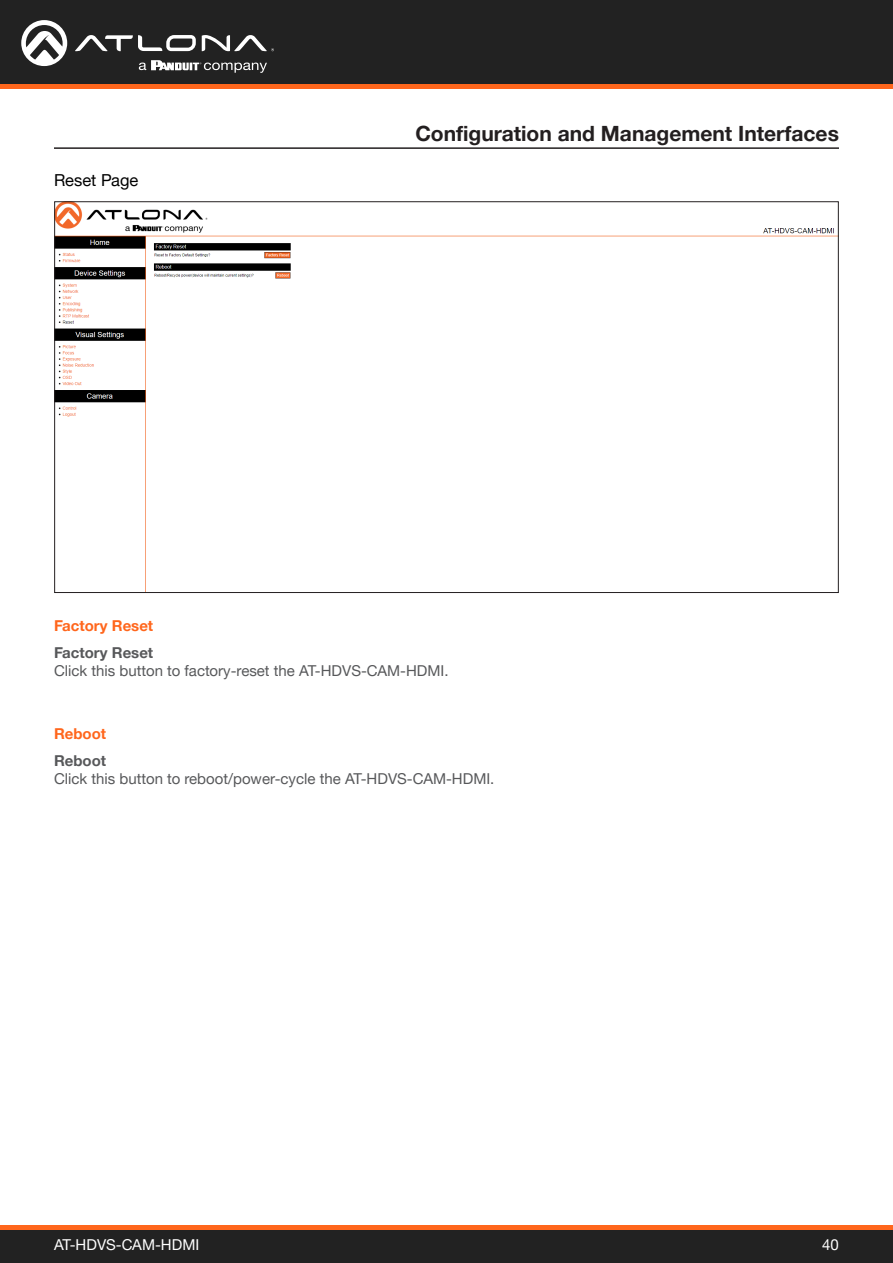
<style>
.page{position:relative;width:893px;height:1263px;background:#fff}
.page>*{position:absolute;margin:0;border:0;box-sizing:border-box;transform-origin:0 0}
.Non_TOC_Section_Header_Right_Align{font:700 21px "Helvetica Neue LTW1 G";color:#231f20}
.Secondary_Subsection{font:16.5px "Helvetica Neue LTW1 G";color:#000}
.Numbered_Steps{font:15px/18px "Helvetica Neue LTW1 G";color:#57585a}
.t1{font:15px "Helvetica Neue LTW1 G";color:#fff}
.General_Text{font:700 15px "Helvetica Neue LTW1 G";color:#ff661c}
.s1{font-weight:700}
</style>
<div class="page">
<div style="left:0;top:1227px;width:893px;height:36px;background:#222"></div>
<hr style="left:0;top:1225px;width:893px;height:4px;background:#ff661c">
<div style="left:0;top:0;width:893px;height:84px;background:#222"></div>
<hr style="left:0;top:84px;width:893px;height:4px;background:#ff661c">
<svg style="left:75px;top:35px;width:121px;height:16px"></svg>
<svg style="left:202px;top:35px;width:72px;height:16px"></svg>
<svg style="left:21px;top:20px;width:46px;height:46px"></svg>
<svg style="left:139px;top:60px;width:128px;height:13px"></svg>
<img style="left:56px;top:203px;width:781px;height:388px">
<hr style="left:54px;top:147px;width:785px;height:2px;background:#231f20">
<p class="Secondary_Subsection" style="left:54px;top:170px;width:86px">Reset Page</p>
<p class="General_Text" style="left:54px;top:616px;width:101px">Factory Reset</p>
<p class="Non_TOC_Section_Header_Right_Align" style="left:415px;top:120px;width:425px">Configuration and Management Interfaces</p>
<p class="Numbered_Steps" style="left:54px;top:643px;width:396px"><span class="s1">Factory Reset<br></span>Click this button to factory-reset the AT-HDVS-CAM-HDMI.</p>
<p class="General_Text" style="left:54px;top:724px;width:54px">Reboot</p>
<p class="Numbered_Steps" style="left:54px;top:751px;width:442px"><span class="s1">Reboot<br></span>Click this button to reboot/power-cycle the AT-HDVS-CAM-HDMI.</p>
<p class="t1" style="left:54px;top:1235px;width:147px">AT-HDVS-CAM-HDMI</p>
<p class="t1" style="left:822px;top:1235px;width:18px">40</p>
</div>
